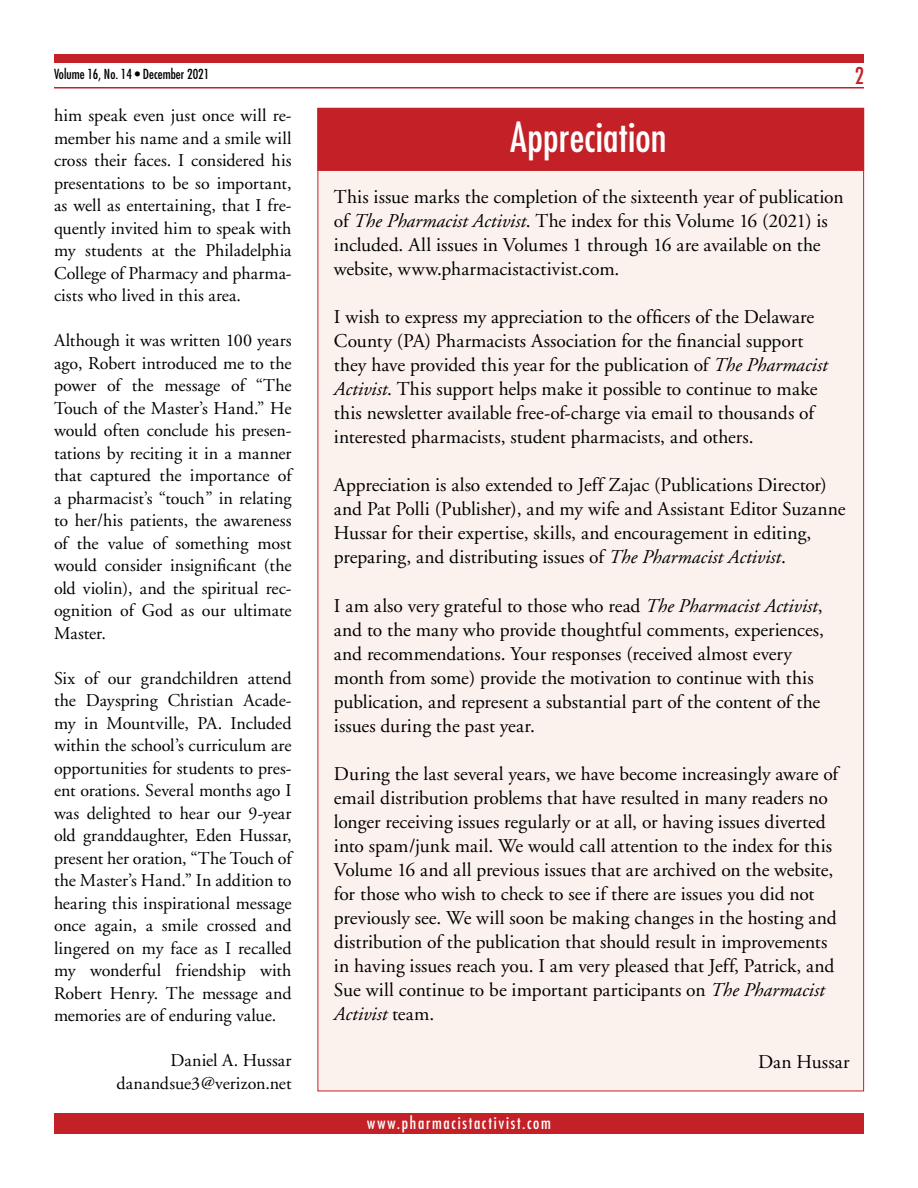
<style>
.page{position:relative;width:918px;height:1188px;background:#fff}
.page>*{position:absolute;margin:0;border:0;box-sizing:border-box;transform-origin:0 0}
.t1{font:condensed 40.5px "Futura";letter-spacing:.005em;color:#fff}
.t2{font:condensed 22.5px "Futura";color:#c32127}
.t3{font:19.5px/24px "Adobe Garamond";color:#000}
.t4{font:18px/22.5px "Adobe Garamond";color:#000;text-align:justify}
.t5{font:condensed 16.5px "Futura";letter-spacing:.105em;color:#fff}
.t6{font:condensed 13.5px "Futura";color:#000}
.s1{font-style:italic}
</style>
<div class="page">
<div style="left:54px;top:1114px;width:810px;height:20px;background:#c32127"></div>
<div style="left:54px;top:54px;width:810px;height:9px;background:#c32127"></div>
<hr style="left:54px;top:87px;width:810px;height:1px;background:#c32127">
<div style="left:317px;top:171px;width:547px;height:921px;background:#fbf2ed"></div>
<div style="left:317px;top:108px;width:547px;height:63px;background:#c32127"></div>
<p class="t6" style="left:54px;top:66px;width:157px">Volume 16, No. 14 • December 2021</p>
<p class="t4" style="left:54px;top:105px;width:239px">him speak even just once will re&shy;member his name and a smile will cross their faces. I considered his presentations to be so important, as well as entertaining, that I fre&shy;quently invited him to speak with my students at the Philadelphia College of Pharmacy and pharma&shy;cists who lived in this area.</p>
<p class="t4" style="left:54px;top:330px;width:239px">Although it was written 100 years ago, Robert introduced me to the power of the message of “The Touch of the Master’s Hand.” He would often conclude his presen&shy;tations by reciting it in a manner that captured the importance of a pharmacist’s “touch” in relating to her/his patients, the awareness of the value of something most would consider insignificant (the old violin), and the spiritual rec&shy;ognition of God as our ultimate Master.</p>
<p class="t4" style="left:54px;top:667px;width:239px">Six of our grandchildren attend the Dayspring Christian Acade&shy;my in Mountville, PA. Included within the school’s curriculum are opportunities for students to pres&shy;ent orations. Several months ago I was delighted to hear our 9-year old granddaughter, Eden Hussar, present her oration, “The Touch of the Master’s Hand.” In addition to hearing this inspirational message once again, a smile crossed and lingered on my face as I recalled my wonderful friendship with Robert Henry. The message and memories are of enduring value.</p>
<p class="t4" style="left:117px;top:1050px;width:177px;text-align:right">Daniel A. Hussar danandsue3@verizon.net</p>
<p class="t2" style="left:855px;top:62px;width:11px">2</p>
<h1 class="t1" style="left:510px;top:112px;width:158px">Appreciation</h1>
<p class="t3" style="left:334px;top:186px;width:511px">This issue marks the completion of the sixteenth year of publication of <span class="s1">The Pharmacist Activist</span>. The index for this Volume 16 (2021) is included. All issues in Volumes 1 through 16 are available on the website, www.pharmacistactivist.com.</p>
<p class="t3" style="left:334px;top:306px;width:495px">I wish to express my appreciation to the officers of the Delaware County (PA) Pharmacists Association for the financial support they have provided this year for the publication of <span class="s1">The Pharmacist Activist</span>. This support helps make it possible to continue to make this newsletter available free-of-charge via email to thousands of interested pharmacists, student pharmacists, and others.</p>
<p class="t3" style="left:334px;top:474px;width:513px">Appreciation is also extended to Jeff Zajac (Publications Director) and Pat Polli (Publisher), and my wife and Assistant Editor Suzanne Hussar for their expertise, skills, and encouragement in editing, preparing, and distributing issues of <span class="s1">The Pharmacist Activist</span>.</p>
<p class="t3" style="left:334px;top:594px;width:492px">I am also very grateful to those who read <span class="s1">The Pharmacist Activist</span>, and to the many who provide thoughtful comments, experiences, and recommendations. Your responses (received almost every month from some) provide the motivation to continue with this publication, and represent a substantial part of the content of the issues during the past year.</p>
<p class="t3" style="left:334px;top:762px;width:506px">During the last several years, we have become increasingly aware of email distribution problems that have resulted in many readers no longer receiving issues regularly or at all, or having issues diverted into spam/junk mail. We would call attention to the index for this Volume 16 and all previous issues that are archived on the website, for those who wish to check to see if there are issues you did not previously see. We will soon be making changes in the hosting and distribution of the publication that should result in improvements in having issues reach you. I am very pleased that Jeff, Patrick, and Sue will continue to be important participants on <span class="s1">The Pharmacist Activist</span> team.</p>
<p class="t3" style="left:758px;top:1050px;width:93px">Dan Hussar</p>
<p class="t5" style="left:367px;top:1113px;width:185px">www.pharmacistactivist.com</p>
</div>
